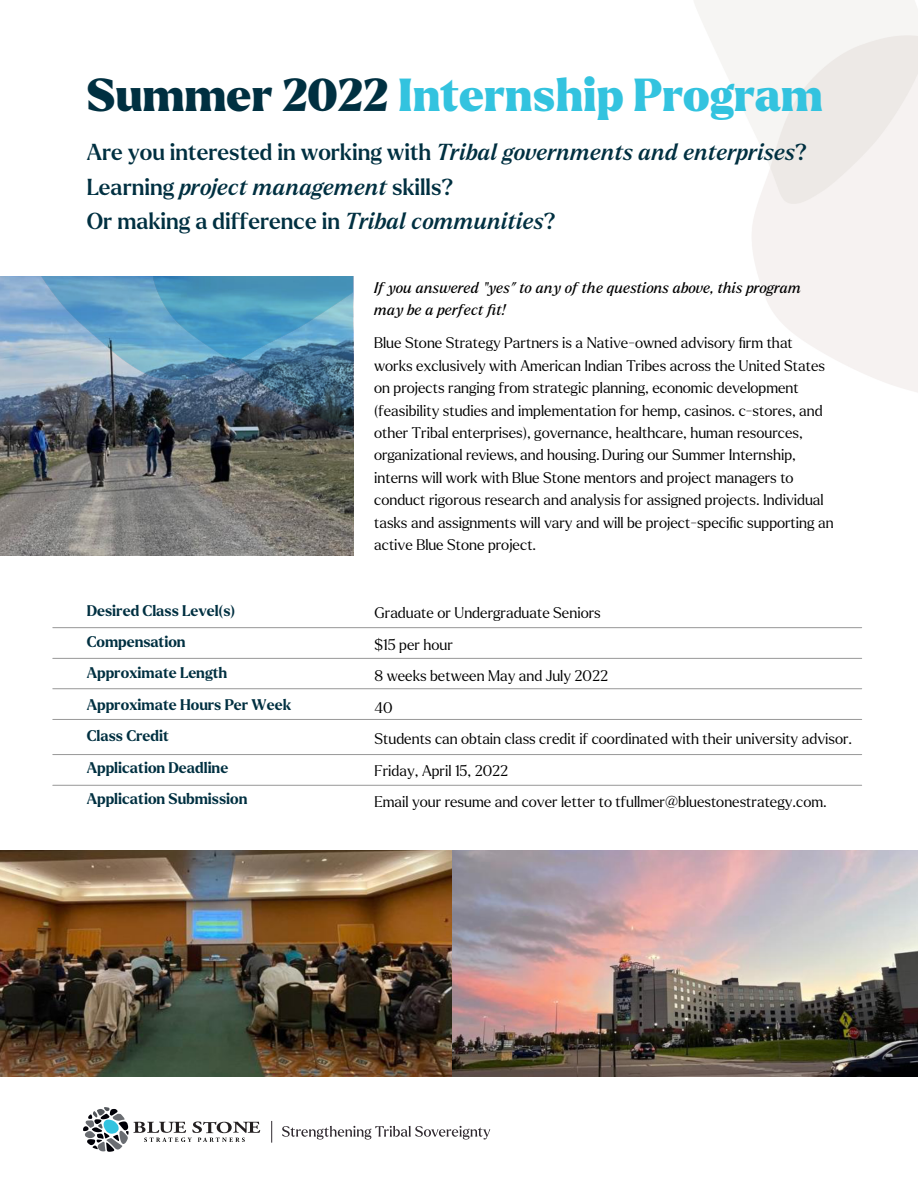
<style>
.page{position:relative;width:918px;height:1188px;background:#fff}
.page>*{position:absolute;margin:0;border:0;box-sizing:border-box;transform-origin:0 0}
.t1{font:900 45px "Larken";color:#33c3df}
.t2{font:500 22.5px/34.5px "Larken";color:#003041}
.t3{font:300 15px/22.5px "Larken";color:#000}
.t4{font:700 15px/31.5px "Larken";color:#003041}
.t5{font:italic 15px/22.5px "Larken";color:#000}
.s1{color:#003041}
.s2{font-style:italic}
</style>
<div class="page">
<img style="left:452px;top:851px;width:466px;height:226px">
<img style="left:0;top:851px;width:452px;height:226px">
<img style="left:0;top:276px;width:353px;height:279px">
<img style="left:153px;top:380px;width:200px;height:52px">
<img style="left:41px;top:276px;width:312px;height:104px">
<hr style="left:53px;top:627px;width:809px;height:1px;background:#979797">
<hr style="left:53px;top:688px;width:809px;height:1px;background:#979797">
<hr style="left:53px;top:754px;width:809px;height:1px;background:#979797">
<hr style="left:53px;top:658px;width:809px;height:1px;background:#979797">
<hr style="left:53px;top:719px;width:809px;height:1px;background:#979797">
<hr style="left:53px;top:785px;width:809px;height:1px;background:#979797">
<svg style="left:271px;top:1121px;width:1px;height:22px"></svg>
<svg style="left:83px;top:1107px;width:177px;height:45px"></svg>
<svg style="left:282px;top:1126px;width:208px;height:14px"></svg>
<h1 class="t1" style="left:87px;top:73px;width:738px"><span class="s1">Summer 2022</span> Internship Program</h1>
<h2 class="t2" style="left:87px;top:136px;width:722px">Are you interested in working with <span class="s2">Tribal governments and enterprises</span>?<br>Learning <span class="s2">project management</span> skills?<br>Or making a difference in <span class="s2">Tribal communities</span>?</h2>
<p class="t5" style="left:374px;top:277px;width:429px">If you answered “yes” to any of the questions above, this program may be a perfect fit!</p>
<p class="t3" style="left:374px;top:332px;width:461px">Blue Stone Strategy Partners is a Native-owned advisory firm that works exclusively with American Indian Tribes across the United States on projects ranging from strategic planning, economic development (feasibility studies and implementation for hemp, casinos. c-stores, and other Tribal enterprises), governance, healthcare, human resources, organizational reviews, and housing. During our Summer Internship, interns will work with Blue Stone mentors and project managers to conduct rigorous research and analysis for assigned projects. Individual tasks and assignments will vary and will be project-specific supporting an active Blue Stone project.</p>
<p class="t4" style="left:87px;top:595px;width:206px">Desired Class Level(s)<br>Compensation<br>Approximate Length<br>Approximate Hours Per Week<br>Class Credit<br>Application Deadline<br>Application Submission</p>
<p class="t3" style="left:375px;top:598px;width:479px;line-height:31.5px">Graduate or Undergraduate Seniors<br>$15 per hour<br>8 weeks between May and July 2022<br>40<br>Students can obtain class credit if coordinated with their university advisor.<br>Friday, April 15, 2022<br>Email your resume and cover letter to tfullmer@bluestonestrategy.com.</p>
</div>
